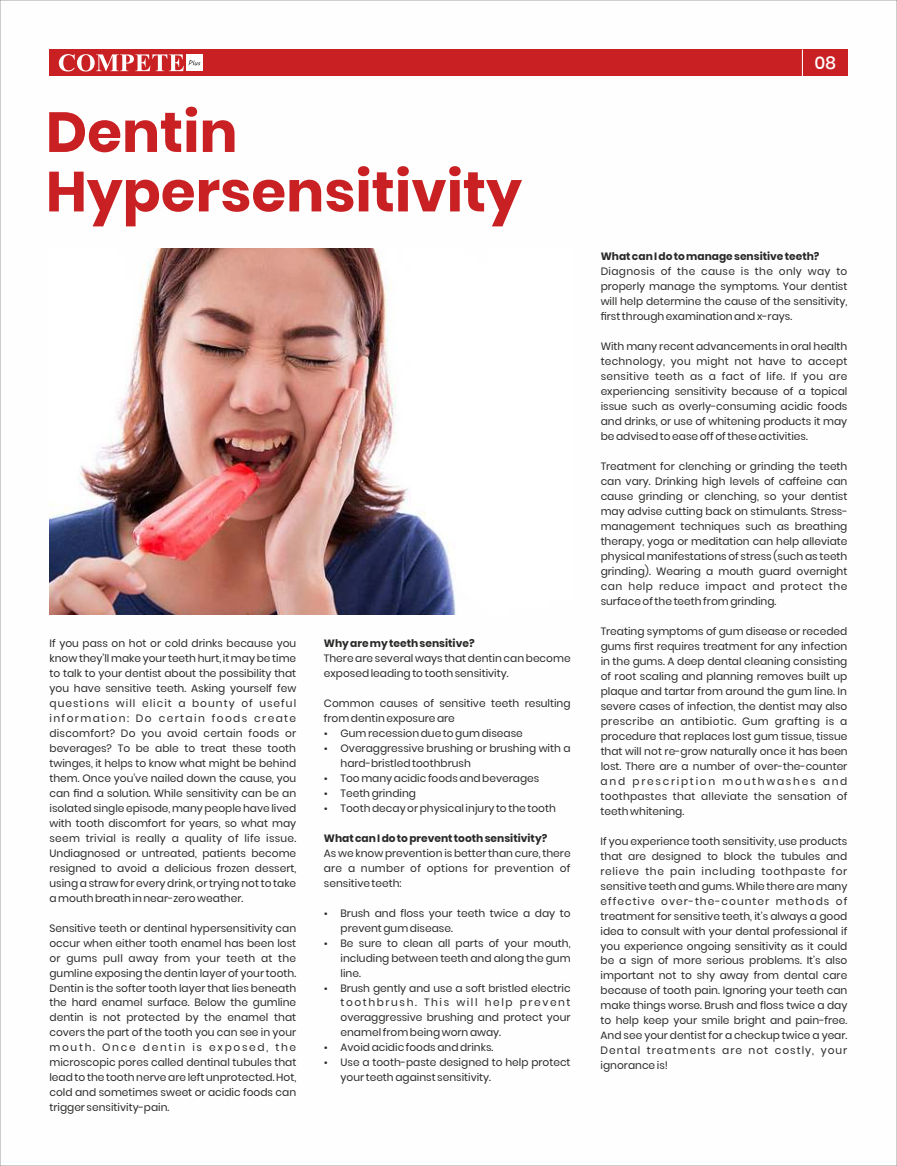
<style>
.page{position:relative;width:897px;height:1166px;background:#fff}
.page>*{position:absolute;margin:0;border:0;box-sizing:border-box;transform-origin:0 0}
.t1{font:700 56.25px/59.5px "Poppins";color:#c92123}
.t2{font:500 17.5px "Poppins";color:#fefefe}
.t3{font:10.62px/15px "Poppins";color:#2b2a29;text-align:justify}
.t4{font:700 10.62px "Poppins";color:#2b2a29}
</style>
<div class="page">
<img style="left:49px;top:248px;width:407px;height:366px">
<div style="left:49px;top:49px;width:753px;height:27px;background:#c92123"></div>
<div style="left:186px;top:54px;width:17px;height:17px;background:#fefefe"></div>
<svg style="left:59px;top:54px;width:141px;height:18px"></svg>
<div style="left:802px;top:49px;width:45px;height:27px;background:#c92123"></div>
<svg style="left:801px;top:50px;width:1px;height:26px"></svg>
<h1 class="t1" style="left:46px;top:102px;width:477px">Dentin<br>Hypersensitivity</h1>
<p class="t3" style="left:49px;top:636px;width:248px">If you pass on hot or cold drinks because you know they’ll make your teeth hurt, it may be time to talk to your dentist about the possibility that you have sensitive teeth. Asking yourself few questions will elicit a bounty of useful information: Do certain foods create discomfort? Do you avoid certain foods or beverages? To be able to treat these tooth twinges, it helps to know what might be behind them. Once you’ve nailed down the cause, you can find a solution. While sensitivity can be an isolated single episode, many people have lived with tooth discomfort for years, so what may seem trivial is really a quality of life issue.<br>Undiagnosed or untreated, patients become resigned to avoid a delicious frozen dessert, using a straw for every drink, or trying not to take a mouth breath in near-zero weather.</p>
<p class="t3" style="left:49px;top:920px;width:248px">Sensitive teeth or dentinal hypersensitivity can occur when either tooth enamel has been lost or gums pull away from your teeth at the gumline exposing the dentin layer of your tooth.<br>Dentin is the softer tooth layer that lies beneath the hard enamel surface. Below the gumline dentin is not protected by the enamel that covers the part of the tooth you can see in your mouth. Once dentin is exposed, the microscopic pores called dentinal tubules that lead to the tooth nerve are left unprotected. Hot, cold and sometimes sweet or acidic foods can trigger sensitivity-pain.</p>
<p class="t4" style="left:324px;top:636px;width:152px">Why are my teeth sensitive?</p>
<p class="t3" style="left:324px;top:651px;width:248px">There are several ways that dentin can become exposed leading to tooth sensitivity.</p>
<p class="t3" style="left:324px;top:696px;width:248px">Common causes of sensitive teeth resulting</p>
<p class="t3" style="left:324px;top:711px;width:132px">from dentin exposure are</p>
<p class="t3" style="left:340px;top:725px;width:184px">Gum recession due to gum disease</p>
<p class="t3" style="left:340px;top:740px;width:231px">Overaggressive brushing or brushing with a</p>
<p class="t3" style="left:340px;top:755px;width:132px">hard-bristled toothbrush</p>
<p class="t3" style="left:340px;top:770px;width:200px">Too many acidic foods and beverages</p>
<p class="t3" style="left:340px;top:785px;width:77px">Teeth grinding</p>
<p class="t3" style="left:340px;top:800px;width:217px">Tooth decay or physical injury to the tooth</p>
<p class="t4" style="left:324px;top:830px;width:225px">What can I do to prevent tooth sensitivity?</p>
<p class="t3" style="left:324px;top:845px;width:248px">As we know prevention is better than cure, there are a number of options for prevention of sensitive teeth:</p>
<p class="t3" style="left:340px;top:905px;width:231px;text-align:left">Brush and floss your teeth twice a day to prevent gum disease.<br>Be sure to clean all parts of your mouth, including between teeth and along the gum line.<br>Brush gently and use a soft bristled electric toothbrush. This will help prevent overaggressive brushing and protect your enamel from being worn away.<br>Avoid acidic foods and drinks.<br>Use a tooth-paste designed to help protect your teeth against sensitivity.</p>
<h2 class="t2" style="left:814px;top:51px;width:23px">08</h2>
<p class="t4" style="left:600px;top:249px;width:220px">What can I do to manage sensitive teeth?</p>
<p class="t3" style="left:600px;top:264px;width:248px">Diagnosis of the cause is the only way to properly manage the symptoms. Your dentist will help determine the cause of the sensitivity, first through examination and x-rays.</p>
<p class="t3" style="left:600px;top:339px;width:248px">With many recent advancements in oral health technology, you might not have to accept sensitive teeth as a fact of life. If you are experiencing sensitivity because of a topical issue such as overly-consuming acidic foods and drinks, or use of whitening products it may be advised to ease off of these activities.</p>
<p class="t3" style="left:600px;top:459px;width:248px">Treatment for clenching or grinding the teeth can vary. Drinking high levels of caffeine can cause grinding or clenching, so your dentist may advise cutting back on stimulants. Stress&shy;management techniques such as breathing therapy, yoga or meditation can help alleviate physical manifestations of stress (such as teeth grinding). Wearing a mouth guard overnight can help reduce impact and protect the surface of the teeth from grinding.</p>
<p class="t3" style="left:600px;top:624px;width:249px">Treating symptoms of gum disease or receded gums first requires treatment for any infection in the gums. A deep dental cleaning consisting of root scaling and planning removes built up plaque and tartar from around the gum line. In severe cases of infection, the dentist may also prescribe an antibiotic. Gum grafting is a procedure that replaces lost gum tissue, tissue that will not re-grow naturally once it has been lost. There are a number of over-the-counter and prescription mouthwashes and toothpastes that alleviate the sensation of teeth whitening.</p>
<p class="t3" style="left:600px;top:833px;width:248px">If you experience tooth sensitivity, use products that are designed to block the tubules and relieve the pain including toothpaste for sensitive teeth and gums. While there are many effective over-the-counter methods of treatment for sensitive teeth, it’s always a good idea to consult with your dental professional if you experience ongoing sensitivity as it could be a sign of more serious problems. It’s also important not to shy away from dental care because of tooth pain. Ignoring your teeth can make things worse. Brush and floss twice a day to help keep your smile bright and pain-free.<br>And see your dentist for a checkup twice a year.<br>Dental treatments are not costly, your ignorance is!</p>
</div>
